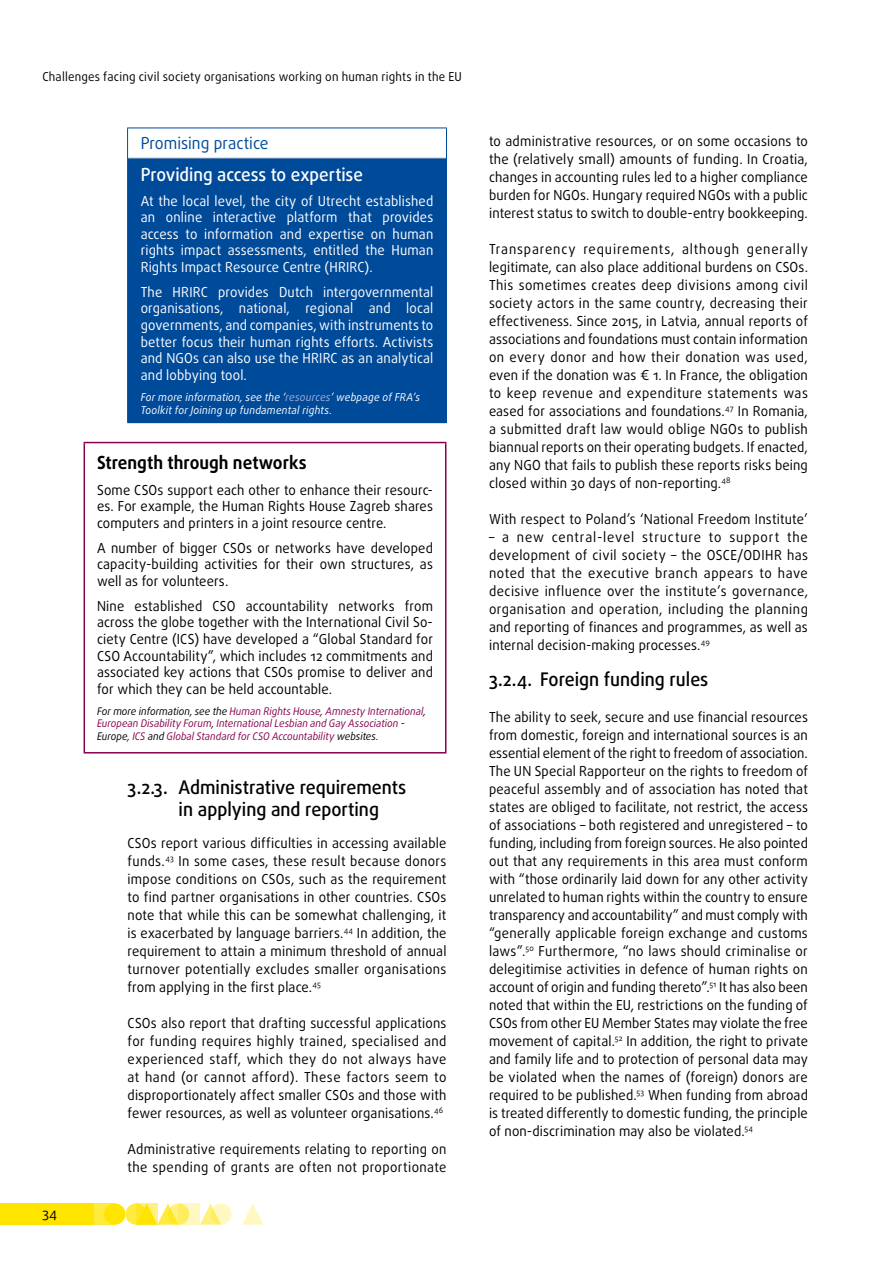
<style>
.page{position:relative;width:893px;height:1263px;background:#fff}
.page>*{position:absolute;margin:0;border:0;box-sizing:border-box;transform-origin:0 0}
.t1{font:500 18.75px/22.5px "Daxline Pro";color:#000;scale:.95 1}
.PROMISING_title{font:500 18px "Daxline Pro";color:#fff;scale:.95 1}
.FRA_ACTIVITY_title{font:700 18px "Daxline Pro";color:#000;scale:.95 1}
.PROMISING_super{font:16.5px "Daxline Pro";color:#004a9a;scale:.95 1}
.body{font:13.8px/18px "Daxline Pro";letter-spacing:.015em;color:#000;text-align:justify;scale:.95 1}
.FRA_ACTIVITY_body{font:13.8px/16.5px "Daxline Pro";letter-spacing:.015em;color:#000;text-align:justify;scale:.95 1}
.PROMISING_body{font:13.8px/16.5px "Daxline Pro";letter-spacing:.015em;color:#fff;text-align:justify;scale:.95 1}
.t2{font:13.5px "Daxline Pro";color:#000}
.t3{font:12.3px "Daxline Pro";letter-spacing:.015em;color:#000;scale:.95 1}
.PROMISING_more_info{font:italic 10.8px/12.9px "Daxline Pro";letter-spacing:.02em;color:#fff;scale:.95 1}
.FRA_ACTIVITY_more_in{font:italic 10.5px/12.6px "Daxline Pro";color:#87004e;scale:.95 1}
.s1{color:#a4aed8}
.s2{color:#000}
</style>
<div class="page">
<svg style="left:125px;top:1203px;width:22px;height:22px"></svg>
<div style="left:94px;top:1203px;width:21px;height:22px;background:#ffea40"></div>
<div style="left:0;top:1203px;width:94px;height:22px;background:#ffe400"></div>
<svg style="left:200px;top:1203px;width:18px;height:22px"></svg>
<svg style="left:242px;top:1204px;width:21px;height:21px"></svg>
<div style="left:104px;top:1203px;width:21px;height:22px;background:#ffe400;border-radius:50%"></div>
<svg style="left:157px;top:1203px;width:18px;height:22px"></svg>
<svg style="left:168px;top:1203px;width:21px;height:22px"></svg>
<svg style="left:210px;top:1203px;width:22px;height:22px"></svg>
<svg style="left:136px;top:1203px;width:21px;height:22px"></svg>
<svg style="left:179px;top:1203px;width:21px;height:22px"></svg>
<div style="left:128px;top:158px;width:318px;height:265px;background:#004a9a"></div>
<hr style="left:128px;top:158px;width:318px;height:1px;background:#d0d0d0">
<hr style="left:127px;top:128px;width:320px;height:1px;background:#004a9a">
<hr style="left:127px;top:128px;width:1px;height:30px;background:#004a9a">
<hr style="left:446px;top:128px;width:1px;height:30px;background:#004a9a">
<hr style="left:127px;top:158px;width:1px;height:264px;background:#004a9a">
<hr style="left:446px;top:158px;width:1px;height:264px;background:#004a9a">
<hr style="left:127px;top:422px;width:320px;height:1px;background:#004a9a">
<hr style="left:84px;top:442px;width:362px;height:1px;background:#87004e">
<hr style="left:84px;top:443px;width:1px;height:309px;background:#87004e">
<hr style="left:445px;top:443px;width:1px;height:309px;background:#87004e">
<hr style="left:84px;top:752px;width:362px;height:1px;background:#87004e">
<p class="t3" style="left:43px;top:68px;width:443px">Challenges facing civil society organisations working on human rights in the EU</p>
<p class="t2" style="left:43px;top:1204px;width:16px">34</p>
<p class="PROMISING_super" style="left:141px;top:133px;width:136px">Promising practice</p>
<p class="PROMISING_title" style="left:141px;top:162px;width:235px">Providing access to expertise</p>
<p class="PROMISING_body" style="left:141px;top:192px;width:310px">At the local level, the city of Utrecht established an online interactive platform that provides access to information and expertise on human rights impact assessments, entitled the Human Rights Impact Resource Centre (HRIRC).</p>
<p class="PROMISING_body" style="left:141px;top:284px;width:310px">The HRIRC provides Dutch intergovernmental organisations, national, regional and local governments, and companies, with instruments to better focus their human rights efforts. Activists and NGOs can also use the HRIRC as an analytical and lobbying tool.</p>
<p class="PROMISING_more_info" style="left:141px;top:391px;width:296px">For more information, see the ‘<span class="s1">resources</span>’ webpage of FRA’s<br>Toolkit for Joining up fundamental rights.</p>
<p class="FRA_ACTIVITY_title" style="left:97px;top:451px;width:222px">Strength through networks</p>
<p class="FRA_ACTIVITY_body" style="left:97px;top:481px;width:355px">Some CSOs support each other to enhance their resourc&shy;es. For example, the Human Rights House Zagreb shares computers and printers in a joint resource centre.</p>
<p class="FRA_ACTIVITY_body" style="left:97px;top:539px;width:355px">A number of bigger CSOs or networks have developed capacity-building activities for their own structures, as well as for volunteers.</p>
<p class="FRA_ACTIVITY_body" style="left:97px;top:598px;width:355px">Nine established CSO accountability networks from across the globe together with the International Civil So&shy;ciety Centre (ICS) have developed a “Global Standard for CSO Accountability”, which includes 12 commitments and associated key actions that CSOs promise to deliver and for which they can be held accountable.</p>
<p class="FRA_ACTIVITY_more_in" style="left:97px;top:705px;width:348px"><span class="s2">For more information, see the</span> Human Rights House<span class="s2">,</span> Amnesty International<span class="s2">,<br></span>European Disability Forum<span class="s2">,</span> International Lesbian and Gay Association <span class="s2">-<br>Europe,</span> ICS <span class="s2">and</span> Global Standard for CSO Accountability <span class="s2">websites.</span></p>
<p class="t1" style="left:179px;top:776px;width:241px;text-indent:-51px">3.2.3. Administrative requirements in applying and reporting</p>
<p class="body" style="left:128px;top:834px;width:337px">CSOs report various difficulties in accessing available funds.<sup>43</sup> In some cases, these result because donors impose conditions on CSOs, such as the requirement to find partner organisations in other countries. CSOs note that while this can be somewhat challenging, it is exacerbated by language barriers.<sup>44</sup> In addition, the requirement to attain a minimum threshold of annual turnover potentially excludes smaller organisations from applying in the first place.<sup>45</sup></p>
<p class="body" style="left:128px;top:1014px;width:337px">CSOs also report that drafting successful applications for funding requires highly trained, specialised and experienced staff, which they do not always have at hand (or cannot afford). These factors seem to disproportionately affect smaller CSOs and those with fewer resources, as well as volunteer organisations.<sup>46</sup></p>
<p class="body" style="left:128px;top:1140px;width:337px">Administrative requirements relating to reporting on the spending of grants are often not proportionate</p>
<p class="body" style="left:489px;top:132px;width:337px">to administrative resources, or on some occasions to the (relatively small) amounts of funding. In Croatia, changes in accounting rules led to a higher compliance burden for NGOs. Hungary required NGOs with a public interest status to switch to double-entry bookkeeping.</p>
<p class="body" style="left:489px;top:240px;width:337px">Transparency requirements, although generally legitimate, can also place additional burdens on CSOs.<br>This sometimes creates deep divisions among civil society actors in the same country, decreasing their effectiveness. Since 2015, in Latvia, annual reports of associations and foundations must contain information on every donor and how their donation was used, even if the donation was € 1. In France, the obligation to keep revenue and expenditure statements was eased for associations and foundations.<sup>47</sup> In Romania, a submitted draft law would oblige NGOs to publish biannual reports on their operating budgets. If enacted, any NGO that fails to publish these reports risks being closed within 30 days of non-reporting.<sup>48</sup></p>
<p class="body" style="left:489px;top:510px;width:337px">With respect to Poland’s ‘National Freedom Institute’</p>
<p class="body" style="left:489px;top:528px;width:337px">– a new central-level structure to support the development of civil society – the OSCE/ODIHR has noted that the executive branch appears to have decisive influence over the institute’s governance, organisation and operation, including the planning and reporting of finances and programmes, as well as internal decision-making processes.<sup>49</sup></p>
<p class="t1" style="left:489px;top:668px;width:232px">3.2.4. Foreign funding rules</p>
<p class="body" style="left:489px;top:708px;width:337px">The ability to seek, secure and use financial resources from domestic, foreign and international sources is an essential element of the right to freedom of association.<br>The UN Special Rapporteur on the rights to freedom of peaceful assembly and of association has noted that states are obliged to facilitate, not restrict, the access of associations – both registered and unregistered – to funding, including from foreign sources. He also pointed out that any requirements in this area must conform with “those ordinarily laid down for any other activity unrelated to human rights within the country to ensure transparency and accountability” and must comply with “generally applicable foreign exchange and customs laws”.<sup>50</sup> Furthermore, “no laws should criminalise or delegitimise activities in defence of human rights on account of origin and funding thereto”.<sup>51</sup> It has also been noted that within the EU, restrictions on the funding of CSOs from other EU Member States may violate the free movement of capital.<sup>52</sup> In addition, the right to private and family life and to protection of personal data may be violated when the names of (foreign) donors are required to be published.<sup>53</sup> When funding from abroad is treated differently to domestic funding, the principle of non-discrimination may also be violated.<sup>54</sup></p>
</div>
